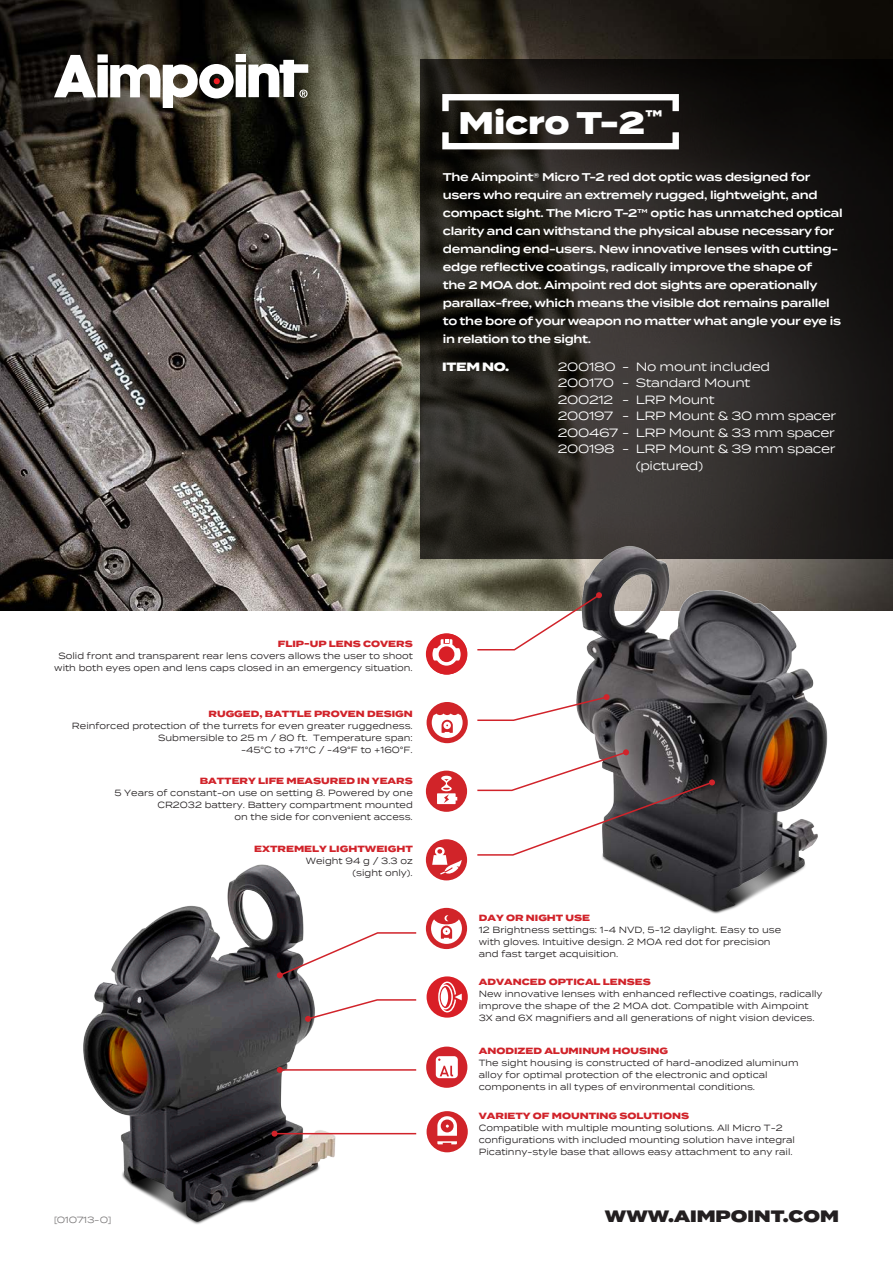
<style>
.page{position:relative;width:893px;height:1263px;background:#fff}
.page>*{position:absolute;margin:0;border:0;box-sizing:border-box;transform-origin:0 0}
.t1{font:800 31.2px "Termina";color:#fff}
.t2{font:900 16.5px "Termina";color:#231f20}
.t3{font:12px/16.5px "Termina";letter-spacing:-.03em;color:#fff}
.t4{font:800 12px "Termina";letter-spacing:-.03em;color:#fff}
.t5{font:600 11.25px/18px "Termina";letter-spacing:-.025em;color:#fff}
.t6{font:9px/12px "Termina";color:#231f20;text-align:right;scale:.95 1}
.t7{font:9px/12px "Termina";color:#231f20}
.t8{font:800 9px/12px "Termina";color:#d1232a;text-align:right}
.s1{font-weight:800;color:#d1232a}
.s2{font-weight:400;color:#231f20}
</style>
<div class="page">
<img style="left:0;top:0;width:893px;height:611px">
<svg style="left:54px;top:54px;width:254px;height:54px"></svg>
<img style="left:83px;top:864px;width:297px;height:360px">
<div style="left:427px;top:634px;width:40px;height:40px;background:#d1232a;border-radius:50%"></div>
<div style="left:426px;top:1046px;width:41px;height:42px;background:#d1232a;border-radius:50%"></div>
<svg style="left:436px;top:1056px;width:22px;height:22px"></svg>
<svg style="left:420px;top:60px;width:473px;height:499px;background:#24211f"></svg>
<svg style="left:442px;top:94px;width:237px;height:55px"></svg>
<img style="left:532px;top:537px;width:348px;height:377px">
<svg style="left:476px;top:592px;width:126px;height:59px"></svg>
<svg style="left:477px;top:694px;width:133px;height:28px"></svg>
<svg style="left:477px;top:749px;width:238px;height:107px"></svg>
<svg style="left:277px;top:931px;width:140px;height:47px"></svg>
<hr style="left:274px;top:1133px;width:142px;height:1px;background:#d1232a">
<svg style="left:271px;top:1131px;width:6px;height:6px"></svg>
<hr style="left:280px;top:1069px;width:136px;height:2px;background:#d1232a">
<svg style="left:277px;top:1067px;width:6px;height:6px"></svg>
<svg style="left:305px;top:998px;width:112px;height:24px"></svg>
<div style="left:426px;top:771px;width:41px;height:41px;background:#d12429;border-radius:50%"></div>
<svg style="left:437px;top:776px;width:20px;height:28px"></svg>
<div style="left:427px;top:702px;width:41px;height:41px;background:#d12429;border-radius:50%"></div>
<svg style="left:432px;top:713px;width:31px;height:25px"></svg>
<div style="left:427px;top:976px;width:41px;height:42px;background:#d91f26;border-radius:50%"></div>
<svg style="left:438px;top:981px;width:24px;height:31px"></svg>
<div style="left:426px;top:908px;width:41px;height:41px;background:#d12429;border-radius:50%"></div>
<svg style="left:431px;top:915px;width:31px;height:29px"></svg>
<div style="left:426px;top:839px;width:41px;height:41px;background:#d12429;border-radius:50%"></div>
<svg style="left:432px;top:847px;width:30px;height:28px"></svg>
<div style="left:427px;top:1111px;width:41px;height:41px;background:#d12429;border-radius:50%"></div>
<svg style="left:437px;top:1116px;width:20px;height:28px"></svg>
<div style="left:426px;top:633px;width:41px;height:41px;background:#d91f26;border-radius:50%"></div>
<svg style="left:432px;top:639px;width:29px;height:27px"></svg>
<p class="t1" style="left:458px;top:99px;width:206px">Micro T-2<sup>™</sup></p>
<p class="t5" style="left:443px;top:168px;width:401px">The Aimpoint® Micro T-2 red dot optic was designed for users who require an extremely rugged, lightweight, and compact sight. The Micro T-2™ optic has unmatched optical clarity and can withstand the physical abuse necessary for demanding end-users. New innovative lenses with cutting&shy;edge reflective coatings, radically improve the shape of<br>the 2 MOA dot. Aimpoint red dot sights are operationally parallax-free, which means the visible dot remains parallel to the bore of your weapon no matter what angle your eye is in relation to the sight.</p>
<p class="t4" style="left:442px;top:358px;width:69px">ITEM NO.</p>
<p class="t3" style="left:558px;top:358px;width:214px">200180 - No mount included</p>
<p class="t3" style="left:558px;top:374px;width:194px">200170 - Standard Mount</p>
<p class="t3" style="left:558px;top:391px;width:158px">200212 - LRP Mount</p>
<p class="t3" style="left:558px;top:407px;width:280px">200197 - LRP Mount &amp; 30 mm spacer</p>
<p class="t3" style="left:558px;top:424px;width:278px">200467 - LRP Mount &amp; 33 mm spacer</p>
<p class="t3" style="left:636px;top:440px;width:201px;text-indent:-78px">200198 - LRP Mount &amp; 39 mm spacer (pictured)</p>
<p class="t6" style="left:54px;top:637px;width:379px"><span class="s1">FLIP-UP LENS COVERS<br></span>Solid front and transparent rear lens covers allows the user to shoot with both eyes open and lens caps closed in an emergency situation.</p>
<p class="t6" style="left:72px;top:707px;width:360px"><span class="s1">RUGGED, BATTLE PROVEN DESIGN<br></span>Reinforced protection of the turrets for even greater ruggedness.</p>
<p class="t6" style="left:158px;top:731px;width:270px">Submersible to 25 m / 80 ft. Temperature span:</p>
<p class="t6" style="left:241px;top:743px;width:182px">-45°C to +71°C / -49°F to +160°F.</p>
<p class="t6" style="left:114px;top:774px;width:316px"><span class="s1">BATTERY LIFE MEASURED IN YEARS<br></span>5 Years of constant-on use on setting 8. Powered by one</p>
<p class="t6" style="left:157px;top:798px;width:270px">CR2032 battery. Battery compartment mounted</p>
<p class="t6" style="left:234px;top:810px;width:189px">on the side for convenient access.</p>
<p class="t8" style="left:254px;top:843px;width:160px">EXTREMELY LIGHTWEIGHT<br><span class="s2">Weight 94 g / 3.3 oz</span></p>
<p class="t6" style="left:353px;top:867px;width:65px">(sight only).</p>
<p class="t7" style="left:479px;top:911px;width:304px"><span class="s1">DAY OR NIGHT USE<br></span>12 Brightness settings: 1-4 NVD, 5-12 daylight. Easy to use with gloves. Intuitive design. 2 MOA red dot for precision and fast target acquisition.</p>
<p class="t6" style="left:479px;top:976px;width:363px;text-align:left"><span class="s1">ADVANCED OPTICAL LENSES<br></span>New innovative lenses with enhanced reflective coatings, radically improve the shape of the 2 MOA dot. Compatible with Aimpoint 3X and 6X magnifiers and all generations of night vision devices.</p>
<p class="t6" style="left:479px;top:1044px;width:338px;text-align:left"><span class="s1">ANODIZED ALUMINUM HOUSING<br></span>The sight housing is constructed of hard-anodized aluminum alloy for optimal protection of the electronic and optical components in all types of environmental conditions.</p>
<p class="t8" style="left:479px;top:1110px;width:212px">VARIETY OF MOUNTING SOLUTIONS</p>
<p class="t6" style="left:479px;top:1122px;width:334px;text-align:left">Compatible with multiple mounting solutions. All Micro T-2 configurations with included mounting solution have integral<br>Picatinny-style base that allows easy attachment to any rail.</p>
<p class="t7" style="left:53px;top:1214px;width:60px">[010713-0]</p>
<p class="t2" style="left:605px;top:1203px;width:235px">WWW.AIMPOINT.COM</p>
</div>
